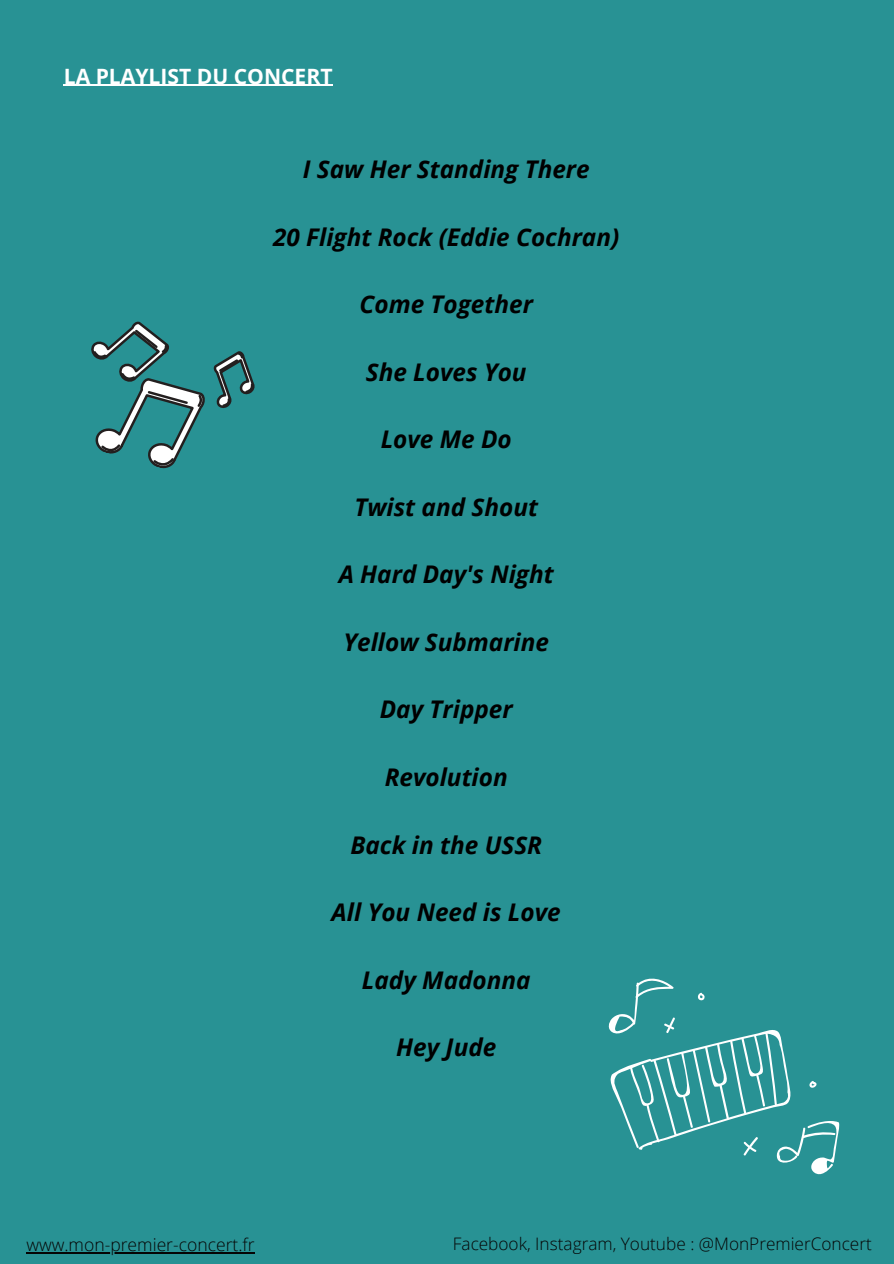
<style>
.page{position:relative;width:894px;height:1264px;background:#fff}
.page>*{position:absolute;margin:0;border:0;box-sizing:border-box;transform-origin:0 0}
.t1{font:italic 700 24.3px "Open Sans";color:#000}
.t2{font:700 21.15px "Open Sans";color:#fff}
.t3{font:300 17.55px "Open Sans";color:#050404}
.t4{font:300 17.25px "Open Sans";color:#050404}
</style>
<div class="page">
<div style="left:0;top:0;width:893px;height:1263px;background:#289294"></div>
<svg style="left:91px;top:321px;width:164px;height:148px"></svg>
<svg style="left:608px;top:978px;width:231px;height:196px"></svg>
<hr style="left:64px;top:85px;width:269px;height:1px;background:#fff">
<hr style="left:26px;top:1252px;width:228px;height:1px;background:#050404">
<p class="t2" style="left:64px;top:61px;width:270px">LA PLAYLIST DU CONCERT</p>
<p class="t1" style="left:303px;top:152px;width:288px">I Saw Her Standing There</p>
<p class="t1" style="left:273px;top:220px;width:347px">20 Flight Rock (Eddie Cochran)</p>
<p class="t1" style="left:359px;top:287px;width:175px">Come Together</p>
<p class="t1" style="left:366px;top:355px;width:162px">She Loves You</p>
<p class="t1" style="left:380px;top:422px;width:133px">Love Me Do</p>
<p class="t1" style="left:354px;top:490px;width:185px">Twist and Shout</p>
<p class="t1" style="left:338px;top:557px;width:216px">A Hard Day's Night</p>
<p class="t1" style="left:343px;top:625px;width:207px">Yellow Submarine</p>
<p class="t1" style="left:379px;top:692px;width:134px">Day Tripper</p>
<p class="t1" style="left:384px;top:760px;width:125px">Revolution</p>
<p class="t1" style="left:350px;top:827px;width:193px">Back in the USSR</p>
<p class="t1" style="left:331px;top:895px;width:230px">All You Need is Love</p>
<p class="t1" style="left:362px;top:962px;width:170px">Lady Madonna</p>
<p class="t1" style="left:396px;top:1030px;width:102px">Hey Jude</p>
<p class="t3" style="left:26px;top:1232px;width:230px">www.mon-premier-concert.fr</p>
<p class="t4" style="left:453px;top:1231px;width:420px">Facebook, Instagram, Youtube : @MonPremierConcert</p>
</div>
